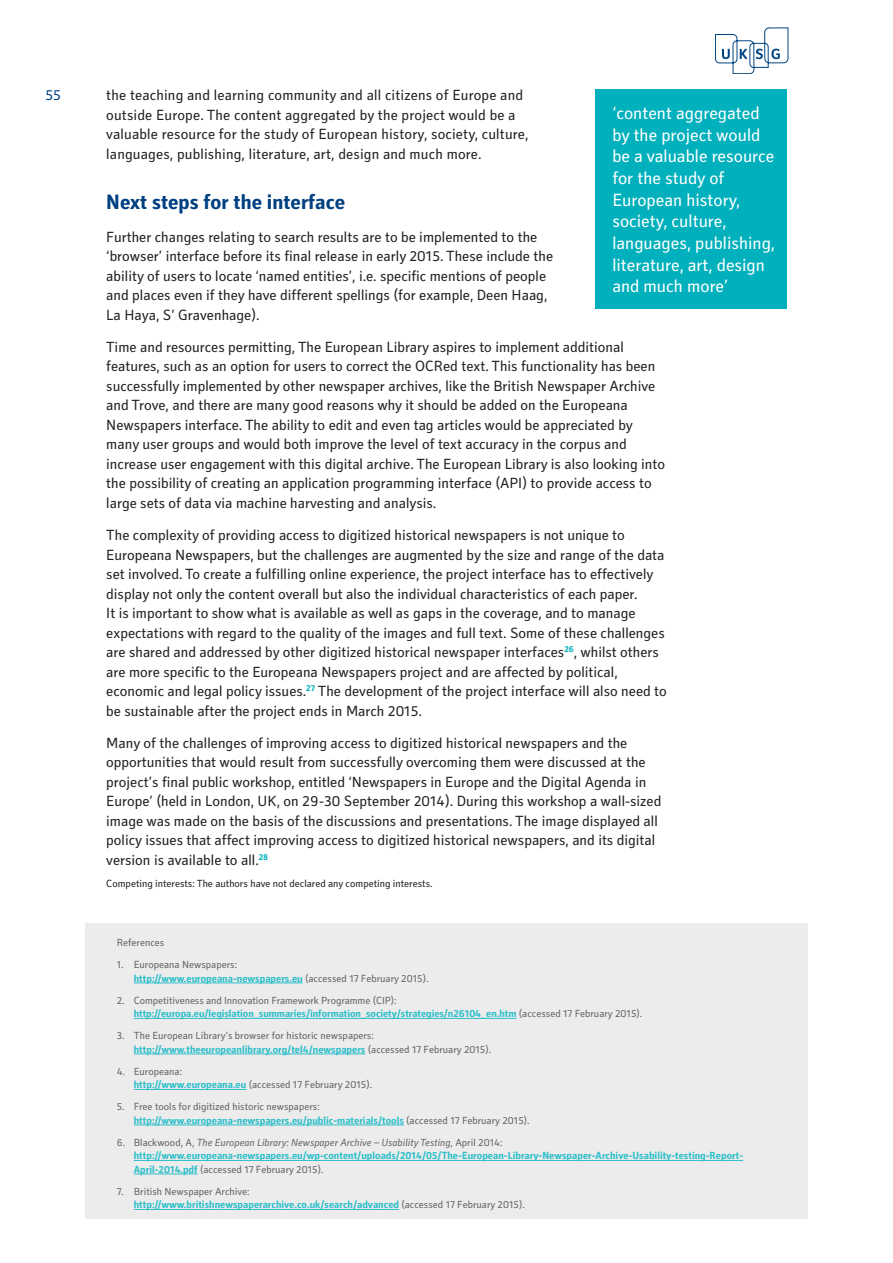
<style>
.page{position:relative;width:893px;height:1263px;background:#fff}
.page>*{position:absolute;margin:0;border:0;box-sizing:border-box;transform-origin:0 0}
.A-Style_Heading{font:700 21px "Secca Std";color:#014081}
.Stand_out_quote{font:18px/21.6px "Secca Std";color:#fff}
.Body{font:15px/19.5px "Secca Std";color:#231f20}
.t1{font:15px "Secca Std";color:#014081}
.Reference_List{font:700 10.5px/13.5px "Secca Std";color:#2fbfca}
.Reference_List-2{font:10.5px/13.5px "Secca Std";color:#636366}
.Reference_List-3{font:10.5px "Secca Std";color:#231f20}
.s1{font-weight:700;color:#2fbfca}
.s2{font-weight:400;color:#636366}
.s3{font-weight:400;font-style:italic;color:#636366}
</style>
<div class="page">
<svg style="left:715px;top:28px;width:73px;height:46px"></svg>
<div style="left:85px;top:923px;width:723px;height:296px;background:#ececec"></div>
<hr style="left:134px;top:983px;width:169px;height:1px;background:#2fbfca">
<hr style="left:134px;top:1018px;width:382px;height:1px;background:#2fbfca">
<hr style="left:134px;top:1054px;width:231px;height:1px;background:#2fbfca">
<hr style="left:134px;top:1089px;width:112px;height:1px;background:#2fbfca">
<hr style="left:134px;top:1125px;width:270px;height:1px;background:#2fbfca">
<hr style="left:134px;top:1160px;width:609px;height:1px;background:#2fbfca">
<hr style="left:134px;top:1174px;width:64px;height:1px;background:#2fbfca">
<hr style="left:134px;top:1209px;width:265px;height:1px;background:#2fbfca">
<div style="left:595px;top:89px;width:192px;height:220px;background:#00b0bc"></div>
<p class="t1" style="left:45px;top:87px;width:17px">55</p>
<p class="Body" style="left:106px;top:86px;width:424px">the teaching and learning community and all citizens of Europe and outside Europe. The content aggregated by the project would be a valuable resource for the study of European history, society, culture, languages, publishing, literature, art, design and much more.</p>
<p class="A-Style_Heading" style="left:106px;top:190px;width:240px">Next steps for the interface</p>
<p class="Body" style="left:106px;top:227px;width:448px">Further changes relating to search results are to be implemented to the ‘browser’ interface before its final release in early 2015. These include the ability of users to locate ‘named entities’, i.e. specific mentions of people and places even if they have different spellings (for example, Deen Haag, La Haya, S’ Gravenhage).</p>
<p class="Body" style="left:106px;top:338px;width:560px">Time and resources permitting, The European Library aspires to implement additional features, such as an option for users to correct the OCRed text. This functionality has been successfully implemented by other newspaper archives, like the British Newspaper Archive and Trove, and there are many good reasons why it should be added on the Europeana Newspapers interface. The ability to edit and even tag articles would be appreciated by many user groups and would both improve the level of text accuracy in the corpus and increase user engagement with this digital archive. The European Library is also looking into the possibility of creating an application programming interface (API) to provide access to large sets of data via machine harvesting and analysis.</p>
<p class="Body" style="left:106px;top:526px;width:562px">The complexity of providing access to digitized historical newspapers is not unique to Europeana Newspapers, but the challenges are augmented by the size and range of the data set involved. To create a fulfilling online experience, the project interface has to effectively display not only the content overall but also the individual characteristics of each paper.<br>It is important to show what is available as well as gaps in the coverage, and to manage expectations with regard to the quality of the images and full text. Some of these challenges are shared and addressed by other digitized historical newspaper interfaces<sup>26</sup>, whilst others are more specific to the Europeana Newspapers project and are affected by political, economic and legal policy issues.<sup>27</sup> The development of the project interface will also need to be sustainable after the project ends in March 2015.</p>
<p class="Body" style="left:106px;top:734px;width:556px">Many of the challenges of improving access to digitized historical newspapers and the opportunities that would result from successfully overcoming them were discussed at the project’s final public workshop, entitled ‘Newspapers in Europe and the Digital Agenda in Europe’ (held in London, UK, on 29-30 September 2014). During this workshop a wall-sized image was made on the basis of the discussions and presentations. The image displayed all policy issues that affect improving access to digitized historical newspapers, and its digital version is available to all.<sup>28</sup></p>
<p class="Reference_List-3" style="left:106px;top:878px;width:328px">Competing interests: The authors have not declared any competing interests.</p>
<p class="Stand_out_quote" style="left:612px;top:103px;width:164px">‘content aggregated by the project would be a valuable resource for the study of<br>European history, society, culture, languages, publishing, literature, art, design and much more’</p>
<p class="Reference_List-2" style="left:117px;top:936px;width:49px">References</p>
<p class="Reference_List-2" style="left:134px;top:958px;width:296px;text-indent:-17px">1. Europeana Newspapers:<br><span class="s1">http://www.europeana-newspapers.eu</span> (accessed 17 February 2015).</p>
<p class="Reference_List" style="left:134px;top:994px;width:510px;text-indent:-17px"><span class="s2">2. Competitiveness and Innovation Framework Programme (CIP): </span>http://europa.eu/legislation_summaries/information_society/strategies/n26104_en.htm <span class="s2">(accessed 17 February 2015).</span></p>
<p class="Reference_List-2" style="left:134px;top:1029px;width:359px;text-indent:-17px">3. The European Library’s browser for historic newspapers: <span class="s1">http://www.theeuropeanlibrary.org/tel4/newspapers</span> (accessed 17 February 2015).</p>
<p class="Reference_List-2" style="left:134px;top:1065px;width:240px;text-indent:-17px">4. Europeana:<br><span class="s1">http://www.europeana.eu</span> (accessed 17 February 2015).</p>
<p class="Reference_List-2" style="left:134px;top:1100px;width:397px;text-indent:-17px">5. Free tools for digitized historic newspapers: <span class="s1">http://www.europeana-newspapers.eu/public-materials/tools</span> (accessed 17 February 2015).</p>
<p class="Reference_List" style="left:134px;top:1136px;width:611px;text-indent:-17px"><span class="s2">6. Blackwood, A,</span> <span class="s3">The European Library: Newspaper Archive – Usability Testing</span><span class="s2">, April 2014: </span>http://www.europeana-newspapers.eu/wp-content/uploads/2014/05/The-European-Library-Newspaper-Archive-Usability-testing-Report-<br>April-2014.pdf <span class="s2">(accessed 17 February 2015).</span></p>
<p class="Reference_List" style="left:134px;top:1185px;width:393px;text-indent:-17px"><span class="s2">7. British Newspaper Archive:<br></span>http://www.britishnewspaperarchive.co.uk/search/advanced <span class="s2">(accessed 17 February 2015).</span></p>
</div>
